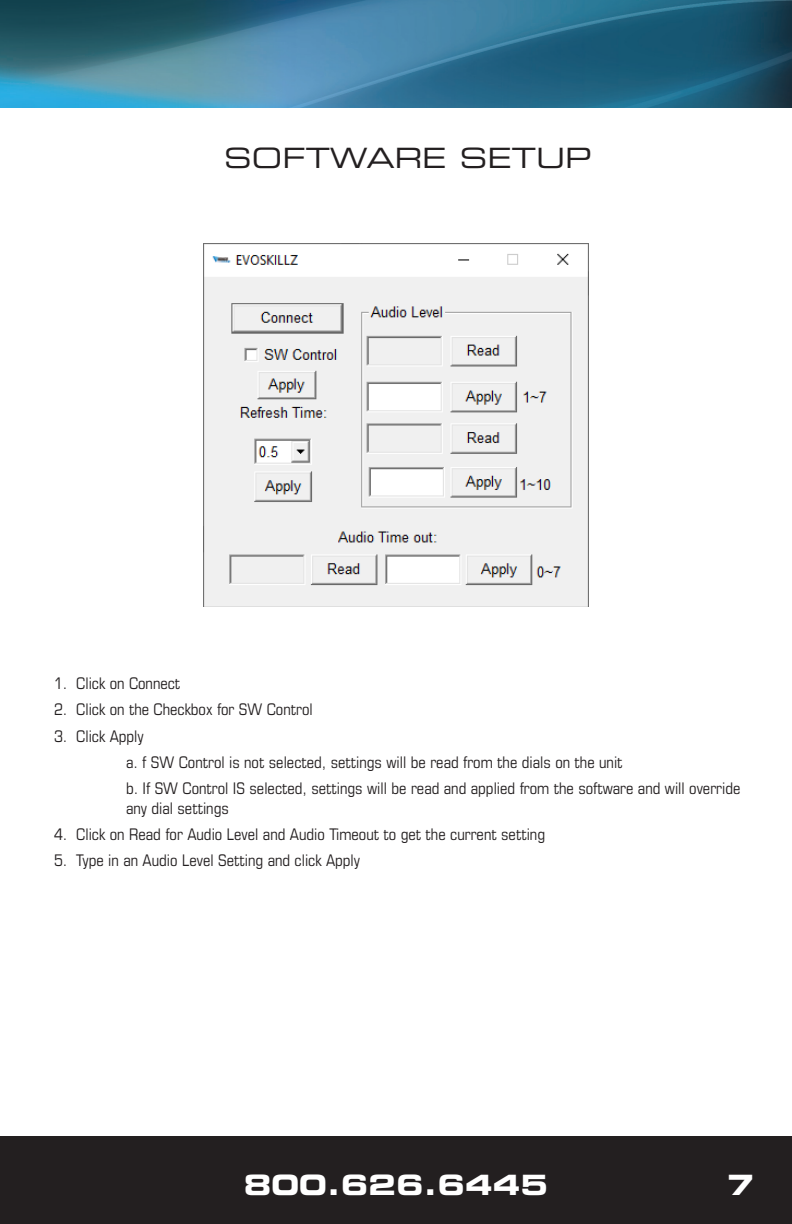
<style>
.page{position:relative;width:792px;height:1224px;background:#fff}
.page>*{position:absolute;margin:0;border:0;box-sizing:border-box;transform-origin:0 0}
.t1{font:28px "Eurostile LT Std Bold Ex 2";color:#fff}
.ManualHeaders{font:28px "Eurostile LT Std Ex 2";color:#231f20}
.FeaturesBullets{font:condensed 16px/19.2px "Eurostile LT Std";color:#231f20}
</style>
<div class="page">
<div style="left:0;top:1136px;width:792px;height:88px;background:#231f20"></div>
<img style="left:0;top:0;width:792px;height:107px">
<img style="left:203px;top:244px;width:386px;height:363px">
<p class="ManualHeaders" style="left:224px;top:139px;width:369px">SOFTWARE SETUP</p>
<p class="FeaturesBullets" style="left:54px;top:673px;width:128px">1. Click on Connect</p>
<p class="FeaturesBullets" style="left:54px;top:700px;width:260px">2. Click on the Checkbox for SW Control</p>
<p class="FeaturesBullets" style="left:54px;top:726px;width:91px">3. Click Apply</p>
<p class="FeaturesBullets" style="left:126px;top:752px;width:498px">a. f SW Control is not selected, settings will be read from the dials on the unit</p>
<p class="FeaturesBullets" style="left:126px;top:779px;width:616px">b. If SW Control IS selected, settings will be read and applied from the software and will override any dial settings</p>
<p class="FeaturesBullets" style="left:54px;top:824px;width:493px">4. Click on Read for Audio Level and Audio Timeout to get the current setting</p>
<p class="FeaturesBullets" style="left:54px;top:851px;width:308px">5. Type in an Audio Level Setting and click Apply</p>
<h1 class="t1" style="left:244px;top:1165px;width:306px">800.626.6445</h1>
<h1 class="t1" style="left:727px;top:1165px;width:29px">7</h1>
</div>
